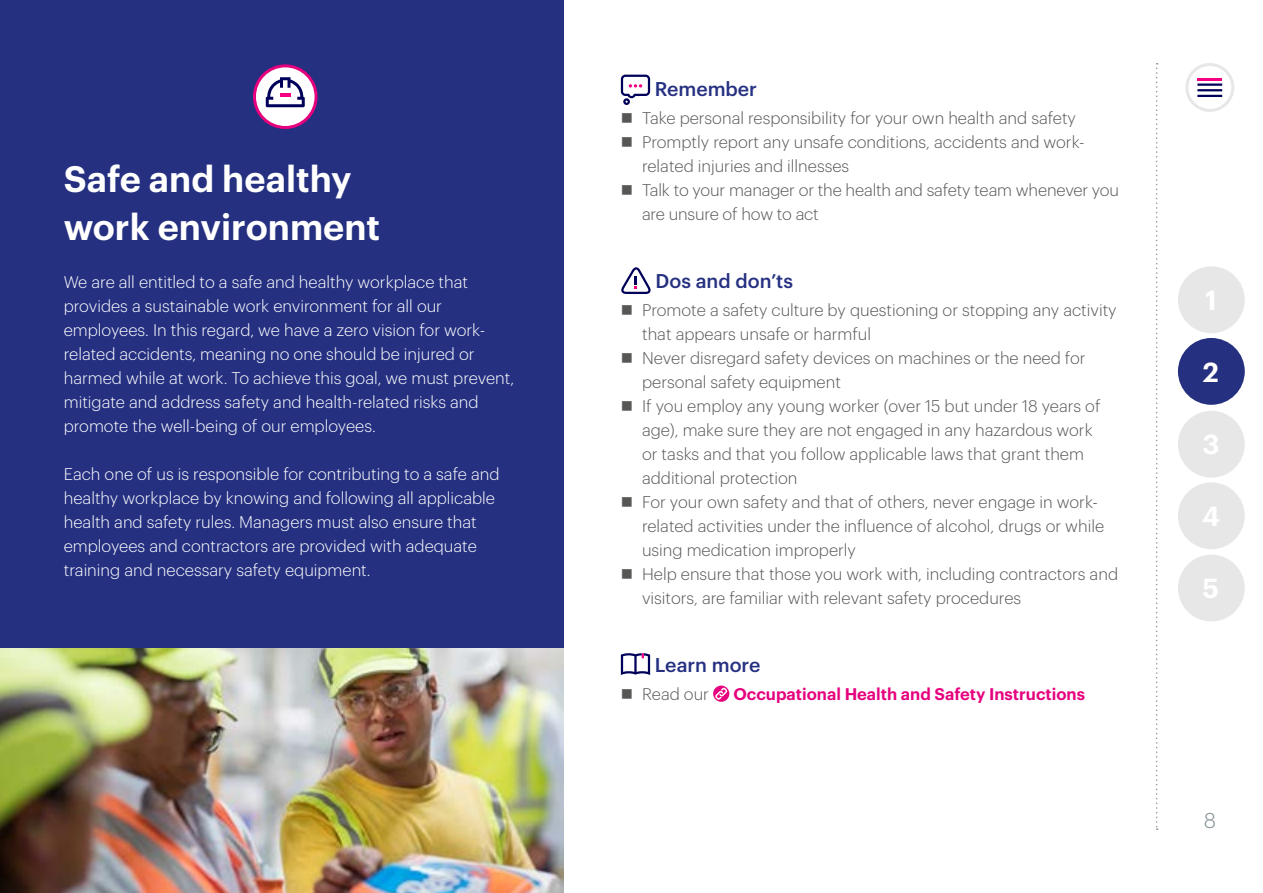
<style>
.page{position:relative;width:1263px;height:893px;background:#fff}
.page>*{position:absolute;margin:0;border:0;box-sizing:border-box;transform-origin:0 0}
.t1{font:600 36px/48px "Graphik";color:#fff}
.t2{font:600 27px "Graphik";color:#fff}
.t3{font:300 21px "Graphik";color:#818e92}
.t4{font:500 19.5px "Graphik";color:#253081}
.t5{font:300 16.5px/24px "Graphik";color:#575756}
.t6{font:300 16.5px/24px "Graphik";color:#fff}
.t7{font:600 16.5px "Graphik";color:#e6007d}
</style>
<div class="page">
<div style="left:0;top:0;width:564px;height:893px;background:#253081"></div>
<svg style="left:621px;top:75px;width:29px;height:30px"></svg>
<svg style="left:621px;top:267px;width:30px;height:27px"></svg>
<svg style="left:621px;top:653px;width:29px;height:22px"></svg>
<svg style="left:713px;top:686px;width:16px;height:16px"></svg>
<svg style="left:715px;top:688px;width:12px;height:12px"></svg>
<img style="left:0;top:648px;width:564px;height:245px">
<svg style="left:254px;top:66px;width:62px;height:62px;background:#fae1ef"></svg>
<div style="left:253px;top:64px;width:65px;height:65px;border:3px solid #e6007d;border-radius:50%"></div>
<svg style="left:266px;top:77px;width:39px;height:30px"></svg>
<svg style="left:1187px;top:64px;width:46px;height:46px"></svg>
<div style="left:1185px;top:63px;width:49px;height:49px;border:3px solid #e7e7e8;border-radius:50%"></div>
<hr style="left:1197px;top:78px;width:25px;height:2px;background:#f50082">
<hr style="left:1197px;top:84px;width:25px;height:2px;background:#00005a">
<hr style="left:1197px;top:89px;width:25px;height:2px;background:#00005a">
<hr style="left:1197px;top:95px;width:25px;height:2px;background:#00005a">
<svg style="left:1156px;top:63px;width:2px;height:767px"></svg>
<div style="left:1178px;top:266px;width:67px;height:67px;background:#e7e7e8;border-radius:50%"></div>
<div style="left:1178px;top:411px;width:67px;height:67px;background:#e7e7e8;border-radius:50%"></div>
<div style="left:1178px;top:555px;width:67px;height:66px;background:#e7e7e8;border-radius:50%"></div>
<div style="left:1178px;top:338px;width:67px;height:67px;background:#253081;border-radius:50%"></div>
<div style="left:1178px;top:482px;width:67px;height:67px;background:#e7e7e8;border-radius:50%"></div>
<h1 class="t1" style="left:64px;top:152px;width:318px">Safe and healthy work environment</h1>
<p class="t6" style="left:64px;top:269px;width:452px">We are all entitled to a safe and healthy workplace that provides a sustainable work environment for all our employees. In this regard, we have a zero vision for work&shy;related accidents, meaning no one should be injured or harmed while at work. To achieve this goal, we must prevent, mitigate and address safety and health-related risks and promote the well-being of our employees.</p>
<p class="t6" style="left:64px;top:461px;width:437px">Each one of us is responsible for contributing to a safe and healthy workplace by knowing and following all applicable health and safety rules. Managers must also ensure that employees and contractors are provided with adequate training and necessary safety equipment.</p>
<p class="t4" style="left:655px;top:74px;width:104px">Remember</p>
<p class="t5" style="left:642px;top:105px;width:478px">Take personal responsibility for your own health and safety Promptly report any unsafe conditions, accidents and work&shy;related injuries and illnesses<br>Talk to your manager or the health and safety team whenever you are unsure of how to act</p>
<p class="t4" style="left:656px;top:266px;width:139px">Dos and don’ts</p>
<p class="t5" style="left:642px;top:297px;width:477px">Promote a safety culture by questioning or stopping any activity that appears unsafe or harmful<br>Never disregard safety devices on machines or the need for personal safety equipment<br>If you employ any young worker (over 15 but under 18 years of age), make sure they are not engaged in any hazardous work<br>or tasks and that you follow applicable laws that grant them additional protection<br>For your own safety and that of others, never engage in work&shy;related activities under the influence of alcohol, drugs or while using medication improperly<br>Help ensure that those you work with, including contractors and visitors, are familiar with relevant safety procedures</p>
<p class="t4" style="left:655px;top:650px;width:107px">Learn more</p>
<p class="t5" style="left:642px;top:681px;width:68px">Read our</p>
<p class="t7" style="left:733px;top:682px;width:353px">Occupational Health and Safety Instructions</p>
<h2 class="t2" style="left:1205px;top:280px;width:13px">1</h2>
<h2 class="t2" style="left:1203px;top:352px;width:18px">2</h2>
<h2 class="t2" style="left:1202px;top:424px;width:19px">3</h2>
<h2 class="t2" style="left:1202px;top:496px;width:19px">4</h2>
<h2 class="t2" style="left:1203px;top:568px;width:18px">5</h2>
<p class="t3" style="left:1204px;top:805px;width:14px">8</p>
</div>
